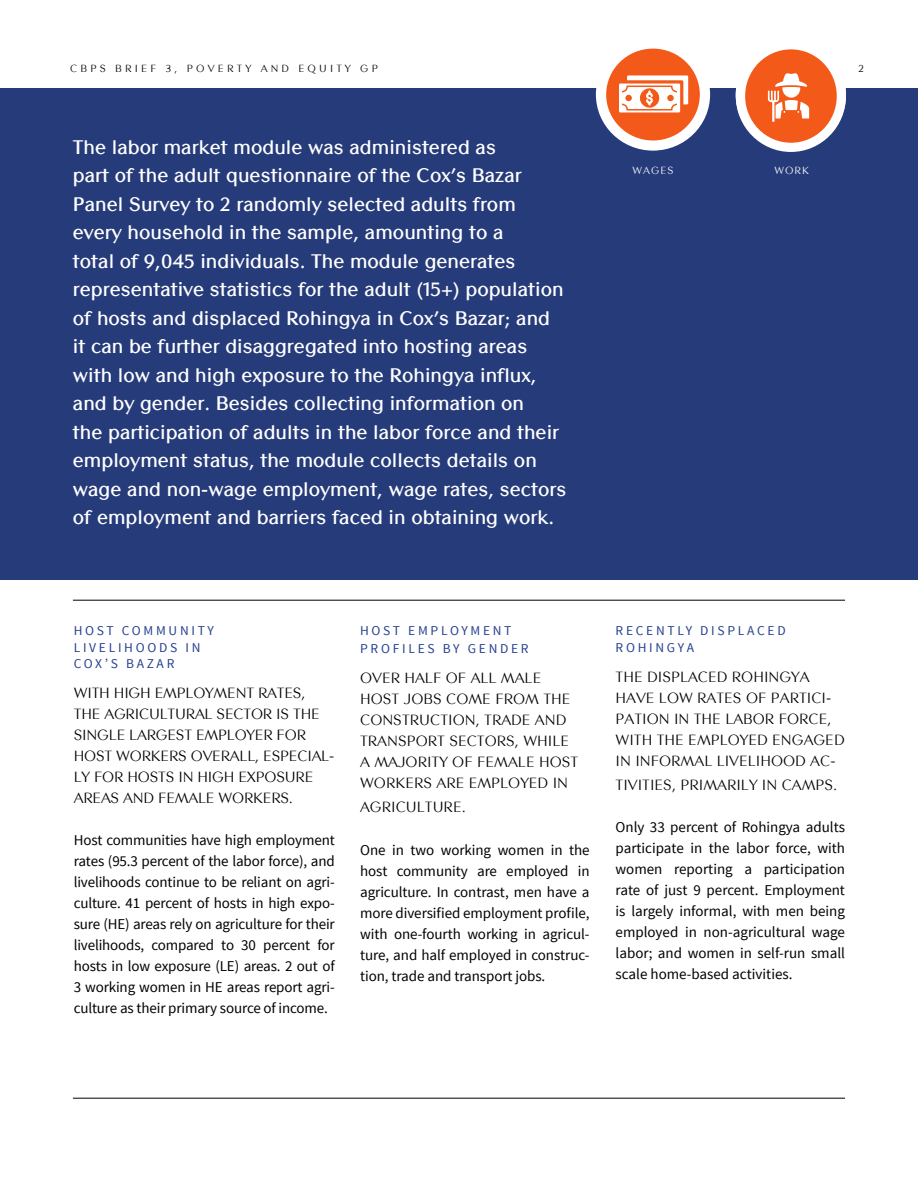
<style>
.page{position:relative;width:918px;height:1188px;background:#fff}
.page>*{position:absolute;margin:0;border:0;box-sizing:border-box;transform-origin:0 0}
.t1{font:700 19.5px/28.5px "Contax Sans W01 75";color:#fff}
.t2{font:15px/21px "Source Sans Pro";letter-spacing:-.005em;color:#000;text-align:justify}
.t3{font:15px/21px "Contax Sans W01 55";color:#000}
.t4{font:13.5px/16.2px "Source Sans Pro";letter-spacing:.2em;color:#25408f}
.t5{font:10.5px "Contax Sans W01 55";letter-spacing:.3em;color:#000}
.t6{font:10.5px "Contax Sans W01 55";letter-spacing:.1em;color:#fff}
</style>
<div class="page">
<div style="left:0;top:88px;width:918px;height:492px;background:#263b7a"></div>
<hr style="left:73px;top:600px;width:772px;height:1px;background:#000">
<hr style="left:73px;top:1098px;width:772px;height:1px;background:#000">
<div style="left:596px;top:38px;width:114px;height:113px;background:#fff;border-radius:50%"></div>
<div style="left:606px;top:49px;width:94px;height:91px;background:#f35919;border-radius:50%"></div>
<svg style="left:619px;top:75px;width:69px;height:37px"></svg>
<div style="left:736px;top:40px;width:110px;height:112px;background:#fff;border-radius:50%"></div>
<div style="left:745px;top:49px;width:92px;height:94px;background:#f35919;border-radius:50%"></div>
<svg style="left:768px;top:53px;width:53px;height:69px"></svg>
<p class="t5" style="left:70px;top:62px;width:309px">CBPS BRIEF 3, POVERTY AND EQUITY GP</p>
<p class="t5" style="left:858px;top:62px;width:7px">2</p>
<p class="t1" style="left:73px;top:132px;width:495px">The labor market module was administered as<br>part of the adult questionnaire of the Cox’s Bazar Panel Survey to 2 randomly selected adults from every household in the sample, amounting to a<br>total of 9,045 individuals. The module generates representative statistics for the adult (15+) population of hosts and displaced Rohingya in Cox’s Bazar; and it can be further disaggregated into hosting areas with low and high exposure to the Rohingya influx, and by gender. Besides collecting information on<br>the participation of adults in the labor force and their employment status, the module collects details on wage and non-wage employment, wage rates, sectors of employment and barriers faced in obtaining work.</p>
<p class="t6" style="left:632px;top:164px;width:43px">WAGES</p>
<p class="t6" style="left:774px;top:164px;width:36px">WORK</p>
<p class="t4" style="left:74px;top:623px;width:142px">HOST COMMUNITY<br>LIVELIHOODS IN<br>COX’S BAZAR</p>
<p class="t3" style="left:74px;top:682px;width:262px">WITH HIGH EMPLOYMENT RATES,<br>THE AGRICULTURAL SECTOR IS THE<br>SINGLE LARGEST EMPLOYER FOR<br>HOST WORKERS OVERALL, ESPECIAL-<br>LY FOR HOSTS IN HIGH EXPOSURE<br>AREAS AND FEMALE WORKERS.</p>
<p class="t2" style="left:74px;top:830px;width:263px">Host communities have high employment rates (95.3 percent of the labor force), and livelihoods continue to be reliant on agri&shy;culture. 41 percent of hosts in high expo&shy;sure (HE) areas rely on agriculture for their livelihoods, compared to 30 percent for hosts in low exposure (LE) areas. 2 out of 3 working women in HE areas report agri&shy;culture as their primary source of income.</p>
<p class="t4" style="left:360px;top:622px;width:170px;line-height:18px">HOST EMPLOYMENT<br>PROFILES BY GENDER</p>
<p class="t3" style="left:360px;top:667px;width:220px">OVER HALF OF ALL MALE<br>HOST JOBS COME FROM THE<br>CONSTRUCTION, TRADE AND<br>TRANSPORT SECTORS, WHILE<br>A MAJORITY OF FEMALE HOST<br>WORKERS ARE EMPLOYED IN</p>
<p class="t3" style="left:360px;top:796px;width:107px">AGRICULTURE.</p>
<p class="t2" style="left:360px;top:840px;width:231px">One in two working women in the host community are employed in agriculture. In contrast, men have a more diversified employment profile, with one-fourth working in agricul&shy;ture, and half employed in construc&shy;tion, trade and transport jobs.</p>
<p class="t4" style="left:616px;top:623px;width:172px">RECENTLY DISPLACED<br>ROHINGYA</p>
<p class="t3" style="left:616px;top:665px;width:231px">THE DISPLACED ROHINGYA<br>HAVE LOW RATES OF PARTICI-<br>PATION IN THE LABOR FORCE,<br>WITH THE EMPLOYED ENGAGED<br>IN INFORMAL LIVELIHOOD AC-</p>
<p class="t3" style="left:616px;top:773px;width:223px">TIVITIES, PRIMARILY IN CAMPS.</p>
<p class="t2" style="left:616px;top:817px;width:231px">Only 33 percent of Rohingya adults participate in the labor force, with women reporting a participation rate of just 9 percent. Employment is largely informal, with men being employed in non-agricultural wage labor; and women in self-run small scale home-based activities.</p>
</div>
